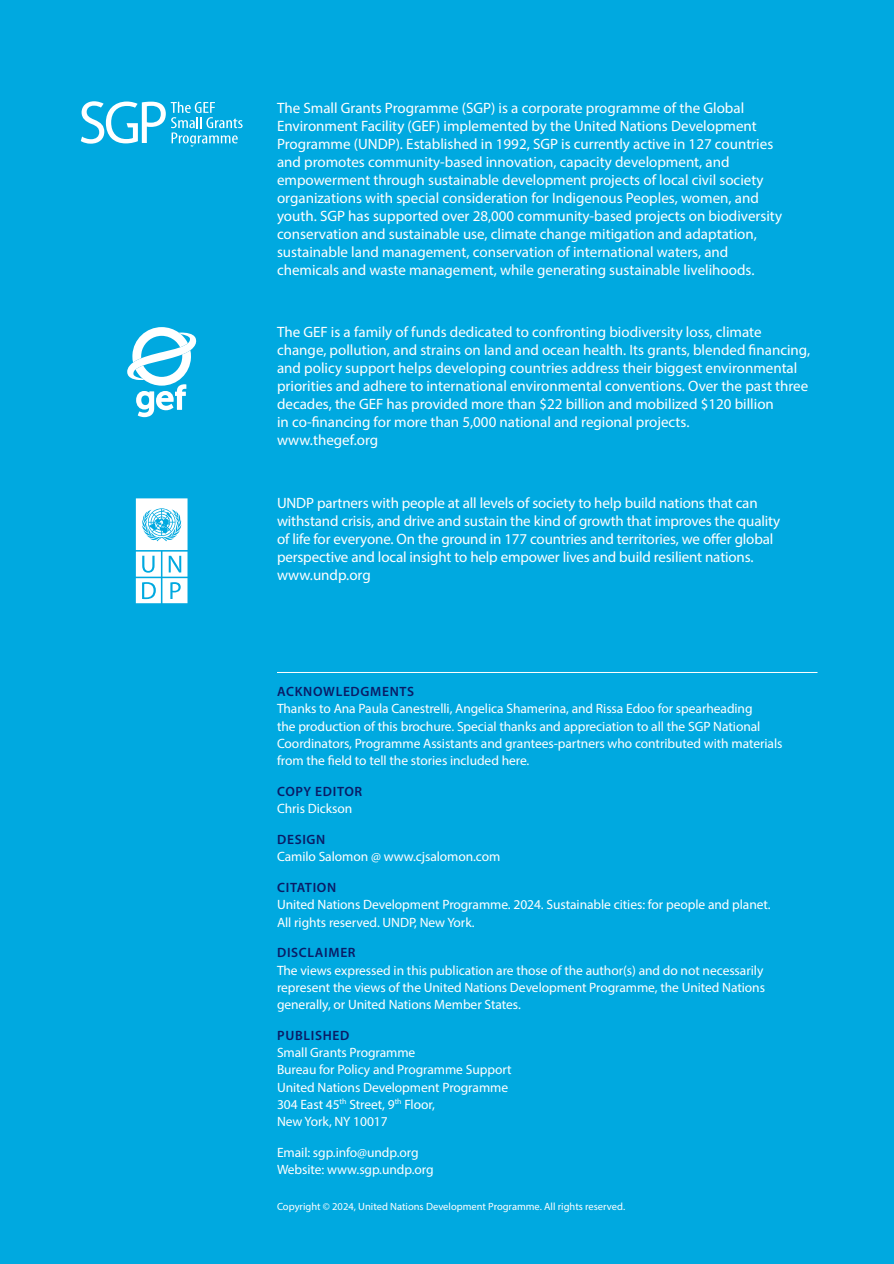
<style>
.page{position:relative;width:894px;height:1264px;background:#fff}
.page>*{position:absolute;margin:0;border:0;box-sizing:border-box;transform-origin:0 0}
.Copy_IFC{font:15px/18px "Myriad Pro";color:#fff}
.Copy_IFC-2{font:13.5px/17.2px "Myriad Pro";letter-spacing:-.005em;color:#fff}
.Copy_IFC-3{font:600 13.5px "Myriad Pro";letter-spacing:.05em;color:#0a1c66}
.Copy-Text{font:10.5px "Myriad Pro";color:#fff}
</style>
<div class="page">
<div style="left:0;top:0;width:893px;height:1264px;background:#00a9e0"></div>
<hr style="left:277px;top:672px;width:540px;height:1px;background:#fff">
<svg style="left:81px;top:101px;width:161px;height:45px"></svg>
<svg style="left:127px;top:327px;width:70px;height:90px"></svg>
<svg style="left:136px;top:498px;width:51px;height:105px;background:#c8ecf8"></svg>
<p class="Copy_IFC" style="left:277px;top:98px;width:506px">The Small Grants Programme (SGP) is a corporate programme of the Global Environment Facility (GEF) implemented by the United Nations Development Programme (UNDP). Established in 1992, SGP is currently active in 127 countries and promotes community-based innovation, capacity development, and empowerment through sustainable development projects of local civil society organizations with special consideration for Indigenous Peoples, women, and youth. SGP has supported over 28,000 community-based projects on biodiversity conservation and sustainable use, climate change mitigation and adaptation, sustainable land management, conservation of international waters, and chemicals and waste management, while generating sustainable livelihoods.</p>
<p class="Copy_IFC" style="left:277px;top:323px;width:534px">The GEF is a family of funds dedicated to confronting biodiversity loss, climate change, pollution, and strains on land and ocean health. Its grants, blended financing, and policy support helps developing countries address their biggest environmental priorities and adhere to international environmental conventions. Over the past three decades, the GEF has provided more than $22 billion and mobilized $120 billion<br>in co-financing for more than 5,000 national and regional projects.<br>www.thegef.org</p>
<p class="Copy_IFC" style="left:277px;top:493px;width:504px">UNDP partners with people at all levels of society to help build nations that can withstand crisis, and drive and sustain the kind of growth that improves the quality of life for everyone. On the ground in 177 countries and territories, we offer global perspective and local insight to help empower lives and build resilient nations. www.undp.org</p>
<p class="Copy_IFC-3" style="left:277px;top:683px;width:138px">ACKNOWLEDGMENTS</p>
<p class="Copy_IFC-2" style="left:277px;top:700px;width:507px">Thanks to Ana Paula Canestrelli, Angelica Shamerina, and Rissa Edoo for spearheading<br>the production of this brochure. Special thanks and appreciation to all the SGP National Coordinators, Programme Assistants and grantees-partners who contributed with materials from the field to tell the stories included here.</p>
<p class="Copy_IFC-3" style="left:277px;top:783px;width:87px">COPY EDITOR</p>
<p class="Copy_IFC-2" style="left:277px;top:800px;width:77px">Chris Dickson</p>
<p class="Copy_IFC-3" style="left:277px;top:831px;width:50px">DESIGN</p>
<p class="Copy_IFC-2" style="left:277px;top:848px;width:225px">Camilo Salomon @ www.cjsalomon.com</p>
<p class="Copy_IFC-3" style="left:277px;top:879px;width:61px">CITATION</p>
<p class="Copy_IFC-2" style="left:277px;top:896px;width:495px">United Nations Development Programme. 2024. Sustainable cities: for people and planet.<br>All rights reserved. UNDP, New York.</p>
<p class="Copy_IFC-3" style="left:277px;top:944px;width:80px">DISCLAIMER</p>
<p class="Copy_IFC-2" style="left:277px;top:961px;width:489px">The views expressed in this publication are those of the author(s) and do not necessarily represent the views of the United Nations Development Programme, the United Nations generally, or United Nations Member States.</p>
<p class="Copy_IFC-3" style="left:277px;top:1026px;width:74px">PUBLISHED</p>
<p class="Copy_IFC-2" style="left:277px;top:1043px;width:236px">Small Grants Programme<br>Bureau for Policy and Programme Support<br>United Nations Development Programme<br>304 East 45<sup>th</sup> Street, 9<sup>th</sup> Floor,<br>New York, NY 10017</p>
<p class="Copy_IFC-2" style="left:277px;top:1143px;width:158px">Email: sgp.info@undp.org<br>Website: www.sgp.undp.org</p>
<p class="Copy-Text" style="left:277px;top:1200px;width:349px">Copyright © 2024, United Nations Development Programme. All rights reserved.</p>
</div>
